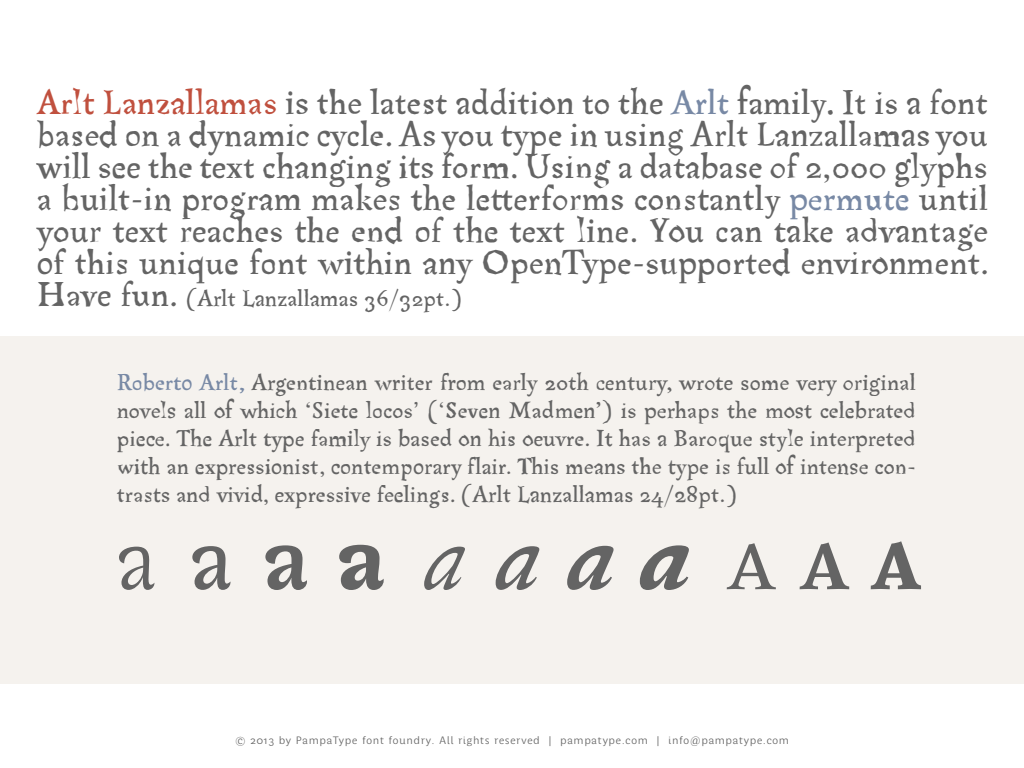
<style>
.page{position:relative;width:1024px;height:768px;background:#fff}
.page>*{position:absolute;margin:0;border:0;box-sizing:border-box;transform-origin:0 0}
.t1{font:104px "Arlt Blanca";color:#646464}
.t2{font:36px/32px "Arlt Lanzallamas Irregular";color:#646464;text-align:justify}
.t3{font:24px/28px "Arlt Lanzallamas Irregular";letter-spacing:-.005em;color:#646464;text-align:justify}
.t4{font:11px "Perec Blanca";letter-spacing:.04em;color:#646464}
.s1{color:#c0503e}
.s2{color:#7889a5}
.s3{font-size:36px}
.s4{font-family:"Arlt Gris"}
.s5{font-family:"Arlt Negra"}
.s6{font-family:"Arlt Super Negra"}
.s7{font-style:italic}
.s8{font-family:"Arlt Gris";font-style:italic}
.s9{font-family:"Arlt Negra";font-style:italic}
.s10{font-family:"Arlt Super Negra";font-style:italic}
.s11{font-family:"Arlt Blanca Versalita"}
.s12{font-family:"Arlt Gris Versalita"}
.s13{font-family:"Arlt Negra Versalita"}
</style>
<div class="page">
<div style="left:0;top:336px;width:1024px;height:348px;background:#f5f2ee"></div>
<p class="t2" style="left:37px;top:86px;width:954px"><span class="s1">Arlt Lanzallamas</span> is the latest addition to the <span class="s2">Arlt</span> family. It is a font based on a dynamic cycle. As you type in using Arlt Lanzallamas you will see the text changing its form. Using a database of 2,000 glyphs a built-in program makes the letterforms constantly <span class="s2">permute</span> until your text reaches the end of the text line. You can take advantage of this unique font within any OpenType-supported environment.</p>
<p class="t3" style="left:37px;top:284px;width:427px"><span class="s3">Have fun.</span> (Arlt Lanzallamas 36/32pt.)</p>
<p class="t3" style="left:117px;top:368px;width:801px"><span class="s2">Roberto Arlt,</span> Argentinean writer from early 20th century, wrote some very original novels all of which ‘Siete locos’ (‘Seven Madmen’) is perhaps the most celebrated piece. The Arlt type family is based on his oeuvre. It has a Baroque style interpreted with an expressionist, contemporary flair. This means the type is full of intense con&shy;trasts and vivid, expressive feelings. (Arlt Lanzallamas 24/28pt.)</p>
<h1 class="t1" style="left:114px;top:497px;width:810px">a<span class="s4">a</span><span class="s5">a</span><span class="s6">a</span><span class="s7">a</span><span class="s8">a</span><span class="s9">a</span><span class="s10">a</span><span class="s11">a</span><span class="s12">a</span><span class="s13">a</span></h1>
<p class="t4" style="left:235px;top:735px;width:556px">© 2013 by PampaType font foundry. All rights reserved | pampatype.com | info@pampatype.com</p>
</div>
